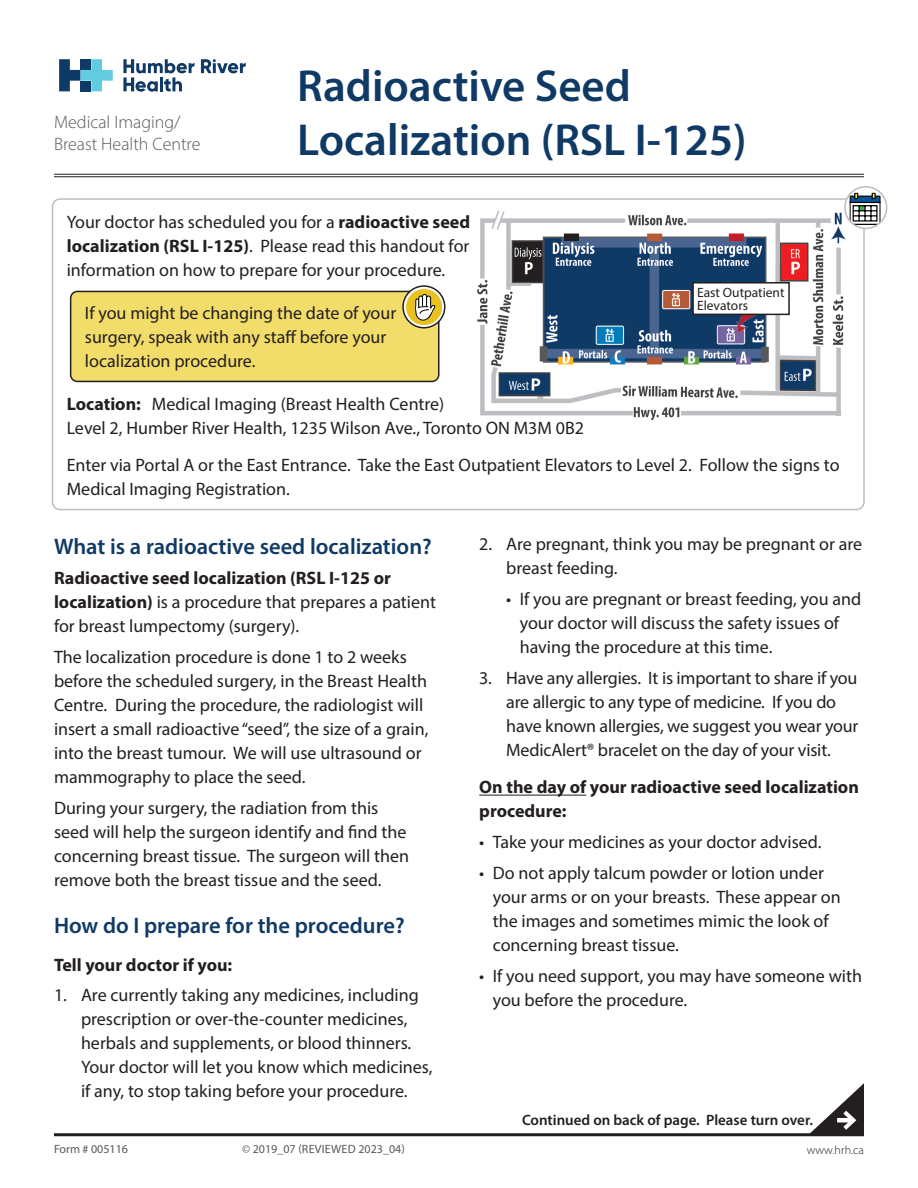
<style>
.page{position:relative;width:918px;height:1188px;background:#fff}
.page>*{position:absolute;margin:0;border:0;box-sizing:border-box;transform-origin:0 0}
.t1{font:600 45px/54px "Myriad Pro";color:#103a66}
.Subheading{font:600 22.5px "Myriad Pro";color:#103a66}
.Body_Text{font:18px/24px "Myriad Pro";color:#231f20}
.Subheading-2{font:18px/24px "Myriad Pro";color:#231f20}
.Subheading-3{font:700 18px/24px "Myriad Pro";color:#231f20}
.t2{font:300 18px/21.6px "Myriad Pro";color:#57585a}
.Body_Text-2{font:700 18px "Myriad Pro";color:#231f20}
.t3{font:600 15px "Myriad Pro";color:#231f20}
.t4{font:13.5px/13.5px "Myriad Pro";color:#231f20}
.t5{font:12px "Myriad Pro";color:#57585a}
.t6{font:300 12px "Myriad Pro";letter-spacing:.01em;color:#231f20}
.s1{font-weight:700}
</style>
<div class="page">
<hr style="left:54px;top:174px;width:810px;height:1px;background:#231f20">
<hr style="left:54px;top:176px;width:810px;height:1px;background:#231f20">
<hr style="left:54px;top:1133px;width:810px;height:3px;background:#231f20">
<svg style="left:59px;top:59px;width:54px;height:32px"></svg>
<svg style="left:201px;top:59px;width:45px;height:14px"></svg>
<svg style="left:123px;top:59px;width:72px;height:33px"></svg>
<hr style="left:479px;top:795px;width:107px;height:1px;background:#231f20">
<div style="left:52px;top:198px;width:813px;height:312px;border:2px solid #bcbdc0;border-radius:8px"></div>
<div style="left:71px;top:291px;width:368px;height:90px;background:#f2dc6a;border-radius:7px"></div>
<div style="left:70px;top:291px;width:370px;height:91px;border:2px solid #231f20;border-radius:7px"></div>
<svg style="left:808px;top:1083px;width:56px;height:51px"></svg>
<img style="left:477px;top:211px;width:369px;height:208px">
<img style="left:731px;top:316px;width:46px;height:17px">
<svg style="left:692px;top:281px;width:99px;height:35px"></svg>
<svg style="left:845px;top:187px;width:42px;height:41px"></svg>
<svg style="left:849px;top:193px;width:32px;height:32px"></svg>
<div style="left:844px;top:186px;width:43px;height:43px;border:2px solid #bcbdc0;border-radius:50%"></div>
<svg style="left:403px;top:286px;width:42px;height:42px"></svg>
<div style="left:402px;top:285px;width:44px;height:43px;border:2px solid #231f20;border-radius:50%"></div>
<div style="left:406px;top:289px;width:36px;height:36px;background:#e9c222;border-radius:50%"></div>
<svg style="left:415px;top:294px;width:20px;height:27px"></svg>
<p class="t2" style="left:54px;top:111px;width:148px">Medical Imaging/<br>Breast Health Centre</p>
<p class="t1" style="left:297px;top:58px;width:451px">Radioactive Seed<br>Localization (RSL I-125)</p>
<p class="Subheading-2" style="left:67px;top:210px;width:405px;text-align:justify">Your doctor has scheduled you for a <span class="s1">radioactive seed localization (RSL I-125)</span>. Please read this handout for information on how to prepare for your procedure.</p>
<p class="Body_Text" style="left:85px;top:301px;width:313px">If you might be changing the date of your surgery, speak with any staff before your localization procedure.</p>
<p class="t4" style="left:697px;top:285px;width:89px">East Outpatient<br>Elevators</p>
<p class="Subheading-2" style="left:67px;top:391px;width:519px"><span class="s1">Location:</span> Medical Imaging (Breast Health Centre)<br>Level 2, Humber River Health, 1235 Wilson Ave., Toronto ON M3M 0B2</p>
<p class="Subheading-2" style="left:67px;top:453px;width:774px">Enter via Portal A or the East Entrance. Take the East Outpatient Elevators to Level 2. Follow the signs to<br>Medical Imaging Registration.</p>
<p class="Subheading" style="left:54px;top:532px;width:379px">What is a radioactive seed localization?</p>
<p class="Body_Text" style="left:54px;top:566px;width:384px"><span class="s1">Radioactive seed localization (RSL I-125 or localization)</span> is a procedure that prepares a patient for breast lumpectomy (surgery).</p>
<p class="Body_Text" style="left:54px;top:645px;width:376px">The localization procedure is done 1 to 2 weeks before the scheduled surgery, in the Breast Health Centre. During the procedure, the radiologist will insert a small radioactive “seed”, the size of a grain, into the breast tumour. We will use ultrasound or mammography to place the seed.</p>
<p class="Body_Text" style="left:54px;top:796px;width:357px">During your surgery, the radiation from this seed will help the surgeon identify and find the concerning breast tissue. The surgeon will then remove both the breast tissue and the seed.</p>
<p class="Subheading" style="left:54px;top:911px;width:352px">How do I prepare for the procedure?</p>
<p class="Body_Text-2" style="left:54px;top:953px;width:180px">Tell your doctor if you:</p>
<p class="Body_Text" style="left:81px;top:983px;width:353px;text-indent:-27px">1. Are currently taking any medicines, including prescription or over-the-counter medicines, herbals and supplements, or blood thinners.<br>Your doctor will let you know which medicines, if any, to stop taking before your procedure.</p>
<p class="t5" style="left:54px;top:1142px;width:76px">Form # 005116</p>
<p class="t5" style="left:242px;top:1142px;width:164px">© 2019_07 (REVIEWED 2023_04)</p>
<p class="Body_Text" style="left:506px;top:532px;width:357px;text-indent:-27px">2. Are pregnant, think you may be pregnant or are breast feeding.</p>
<p class="Body_Text" style="left:520px;top:587px;width:343px;text-indent:-14px">• If you are pregnant or breast feeding, you and your doctor will discuss the safety issues of having the procedure at this time.</p>
<p class="Body_Text" style="left:506px;top:666px;width:354px;text-indent:-27px">3. Have any allergies. It is important to share if you are allergic to any type of medicine. If you do have known allergies, we suggest you wear your MedicAlert® bracelet on the day of your visit.</p>
<p class="Subheading-3" style="left:479px;top:775px;width:381px">On the day of your radioactive seed localization procedure:</p>
<p class="Body_Text" style="left:479px;top:830px;width:344px">• Take your medicines as your doctor advised.</p>
<p class="Body_Text" style="left:493px;top:861px;width:349px;text-indent:-14px">• Do not apply talcum powder or lotion under your arms or on your breasts. These appear on the images and sometimes mimic the look of concerning breast tissue.</p>
<p class="Body_Text" style="left:493px;top:963px;width:371px;text-indent:-14px">• If you need support, you may have someone with you before the procedure.</p>
<p class="t3" style="left:522px;top:1110px;width:292px">Continued on back of page. Please turn over.</p>
<p class="t6" style="left:807px;top:1143px;width:59px">www.hrh.ca</p>
</div>
